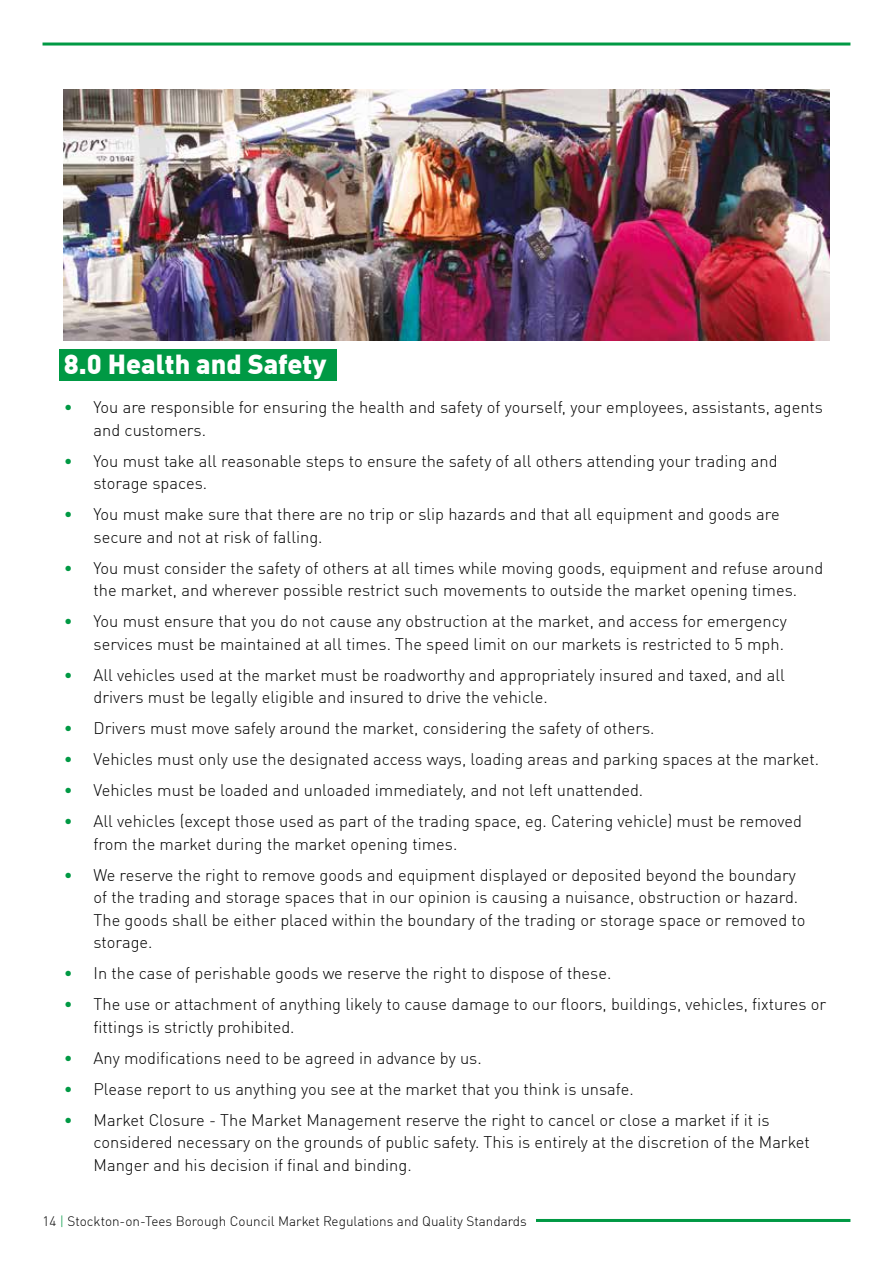
<style>
.page{position:relative;width:893px;height:1263px;background:#fff}
.page>*{position:absolute;margin:0;border:0;box-sizing:border-box;transform-origin:0 0}
.t1{font:900 27px "DIN Offc";color:#fff}
.t2{font:300 16.5px/22.5px "DIN Offc";color:#000}
.t3{font:300 13.5px "DIN Offc";color:#000}
.s1{color:#094}
</style>
<div class="page">
<hr style="left:43px;top:43px;width:807px;height:3px;background:#094">
<hr style="left:43px;top:1219px;width:807px;height:3px;background:#094">
<div style="left:43px;top:1212px;width:493px;height:17px;background:#fff"></div>
<div style="left:60px;top:349px;width:277px;height:32px;background:#094"></div>
<img style="left:64px;top:89px;width:765px;height:251px">
<h1 class="t1" style="left:64px;top:346px;width:264px">8.0 Health and Safety</h1>
<p class="t2" style="left:94px;top:396px;width:731px;text-indent:-30px"><span class="s1">•</span> You are responsible for ensuring the health and safety of yourself, your employees, assistants, agents and customers.</p>
<p class="t2" style="left:94px;top:449px;width:686px;text-indent:-30px"><span class="s1">•</span> You must take all reasonable steps to ensure the safety of all others attending your trading and storage spaces.</p>
<p class="t2" style="left:94px;top:503px;width:688px;text-indent:-30px"><span class="s1">•</span> You must make sure that there are no trip or slip hazards and that all equipment and goods are secure and not at risk of falling.</p>
<p class="t2" style="left:64px;top:556px;width:761px;text-align:center"><span class="s1">•</span> You must consider the safety of others at all times while moving goods, equipment and refuse around the market, and wherever possible restrict such movements to outside the market opening times.</p>
<p class="t2" style="left:64px;top:610px;width:725px;text-align:right"><span class="s1">•</span> You must ensure that you do not cause any obstruction at the market, and access for emergency services must be maintained at all times. The speed limit on our markets is restricted to 5 mph.</p>
<p class="t2" style="left:94px;top:663px;width:693px;text-indent:-30px"><span class="s1">•</span> All vehicles used at the market must be roadworthy and appropriately insured and taxed, and all drivers must be legally eligible and insured to drive the vehicle.</p>
<p class="t2" style="left:64px;top:717px;width:592px"><span class="s1">•</span> Drivers must move safely around the market, considering the safety of others.</p>
<p class="t2" style="left:64px;top:748px;width:757px"><span class="s1">•</span> Vehicles must only use the designated access ways, loading areas and parking spaces at the market.</p>
<p class="t2" style="left:64px;top:779px;width:581px"><span class="s1">•</span> Vehicles must be loaded and unloaded immediately, and not left unattended.</p>
<p class="t2" style="left:94px;top:810px;width:710px;text-indent:-30px"><span class="s1">•</span> All vehicles (except those used as part of the trading space, eg. Catering vehicle) must be removed from the market during the market opening times.</p>
<p class="t2" style="left:94px;top:863px;width:713px;text-indent:-30px"><span class="s1">•</span> We reserve the right to remove goods and equipment displayed or deposited beyond the boundary of the trading and storage spaces that in our opinion is causing a nuisance, obstruction or hazard.<br>The goods shall be either placed within the boundary of the trading or storage space or removed to storage.</p>
<p class="t2" style="left:64px;top:962px;width:549px"><span class="s1">•</span> In the case of perishable goods we reserve the right to dispose of these.</p>
<p class="t2" style="left:94px;top:993px;width:734px;text-indent:-30px"><span class="s1">•</span> The use or attachment of anything likely to cause damage to our floors, buildings, vehicles, fixtures or fittings is strictly prohibited.</p>
<p class="t2" style="left:64px;top:1046px;width:420px"><span class="s1">•</span> Any modifications need to be agreed in advance by us.</p>
<p class="t2" style="left:64px;top:1077px;width:571px"><span class="s1">•</span> Please report to us anything you see at the market that you think is unsafe.</p>
<p class="t2" style="left:94px;top:1108px;width:718px;text-indent:-30px"><span class="s1">•</span> Market Closure - The Market Management reserve the right to cancel or close a market if it is considered necessary on the grounds of public safety. This is entirely at the discretion of the Market<br>Manger and his decision if final and binding.</p>
<p class="t3" style="left:43px;top:1212px;width:486px">14 <span class="s1">|</span> Stockton-on-Tees Borough Council Market Regulations and Quality Standards</p>
</div>
